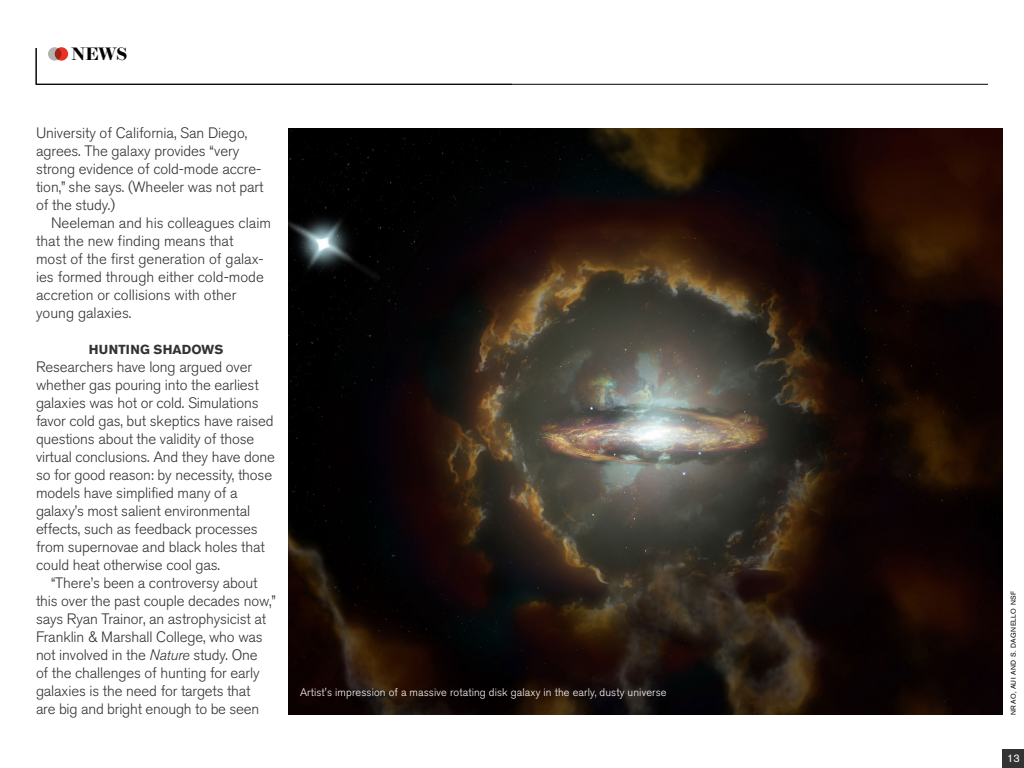
<style>
.page{position:relative;width:1024px;height:768px;background:#fff}
.page>*{position:absolute;margin:0;border:0;box-sizing:border-box;transform-origin:0 0}
.t1{font:600 18px "Brunel Deck";color:#000}
.t2{font:300 15px/18px "Akzidenz Grotesk BQ";letter-spacing:-.01em;color:#333}
.t3{font:700 13px "Akzidenz Grotesk BE";letter-spacing:.01em;color:#333}
.t4{font:300 11px "Akzidenz Grotesk BQ";letter-spacing:.01em;color:#fff}
.t5{font:11px "Akzidenz Grotesk BE";color:#fff}
.t6{font:7px "Akzidenz Grotesk BE";letter-spacing:.07em;color:#000}
.s1{font-style:italic}
</style>
<div class="page">
<svg style="left:36px;top:48px;width:952px;height:37px"></svg>
<div style="left:48px;top:47px;width:13px;height:14px;background:#b3b3b3;border-radius:50%"></div>
<svg style="left:55px;top:47px;width:13px;height:14px"></svg>
<img style="left:288px;top:128px;width:715px;height:587px">
<div style="left:1003px;top:749px;width:21px;height:19px;background:#333"></div>
<p class="t1" style="left:71px;top:44px;width:58px">NEWS</p>
<p class="t2" style="left:36px;top:124px;width:229px">University of California, San Diego, agrees. The galaxy provides “very strong evidence of cold-mode accre&shy;tion,” she says. (Wheeler was not part of the study.)</p>
<p class="t2" style="left:36px;top:214px;width:237px;text-indent:15px">Neeleman and his colleagues claim that the new finding means that<br>most of the first generation of galax&shy;ies formed through either cold-mode accretion or collisions with other young galaxies.</p>
<p class="t3" style="left:89px;top:342px;width:136px">HUNTING SHADOWS</p>
<p class="t2" style="left:36px;top:358px;width:240px">Researchers have long argued over whether gas pouring into the earliest galaxies was hot or cold. Simulations favor cold gas, but skeptics have raised questions about the validity of those virtual conclusions. And they have done so for good reason: by necessity, those models have simplified many of a galaxy’s most salient environmental effects, such as feedback processes from supernovae and black holes that could heat otherwise cool gas.</p>
<p class="t2" style="left:36px;top:574px;width:241px;text-indent:15px">“There’s been a controversy about this over the past couple decades now,” says Ryan Trainor, an astrophysicist at Franklin &amp; Marshall College, who was not involved in the <span class="s1">Nature</span> study. One<br>of the challenges of hunting for early galaxies is the need for targets that<br>are big and bright enough to be seen</p>
<p class="t4" style="left:300px;top:686px;width:368px">Artist's impression of a massive rotating disk galaxy in the early, dusty universe</p>
<p class="t6" style="left:1009px;top:715px;width:125px;rotate:-90deg">NRAO, AUI AND S. DAGNELLO NSF</p>
<p class="t5" style="left:1007px;top:752px;width:14px">13</p>
</div>
